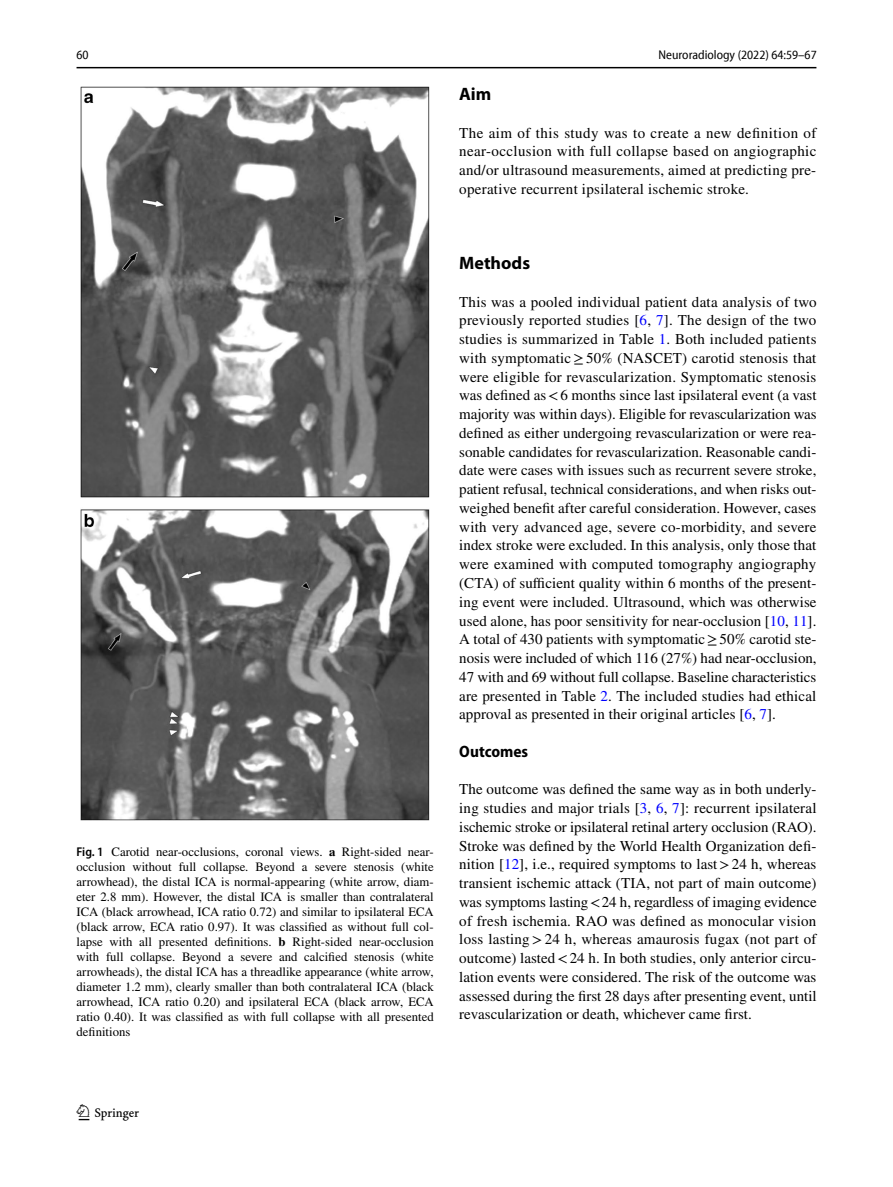
<style>
.page{position:relative;width:893px;height:1187px;background:#fff}
.page>*{position:absolute;margin:0;border:0;box-sizing:border-box;transform-origin:0 0}
.t1{font:22.5px "Springnew Regular 2";color:#000}
.t2{font:700 18px "Myriad Pro";color:#000}
.t3{font:700 semi-condensed 16.5px "Myriad Pro";color:#000}
.t4{font:15px/18.8px "STIX";letter-spacing:.005em;color:#000;text-align:justify}
.t5{font:12.75px/15px "STIX";color:#000;text-align:justify}
.t6{font:semi-condensed 12.75px "Myriad Pro Unic";color:#000}
.s1{font-family:"Myriad Pro";font-weight:600;font-stretch:semi-condensed}
.s2{font-weight:700}
.s3{color:#00f}
</style>
<div class="page">
<hr style="left:77px;top:67px;width:739px;height:1px;background:#000">
<img style="left:81px;top:87px;width:348px;height:733px">
<p class="t6" style="left:76px;top:50px;width:14px">60</p>
<p class="t6" style="left:658px;top:50px;width:160px">Neuroradiology (2022) 64:59–67</p>
<p class="t5" style="left:77px;top:844px;width:359px"><span class="s1">Fig. 1</span> Carotid near-occlusions, coronal views. <span class="s2">a</span> Right-sided near&shy;occlusion without full collapse. Beyond a severe stenosis (white arrowhead), the distal ICA is normal-appearing (white arrow, diam&shy;eter 2.8 mm). However, the distal ICA is smaller than contralateral ICA (black arrowhead, ICA ratio 0.72) and similar to ipsilateral ECA (black arrow, ECA ratio 0.97). It was classified as without full col&shy;lapse with all presented definitions. <span class="s2">b</span> Right-sided near-occlusion with full collapse. Beyond a severe and calcified stenosis (white arrowheads), the distal ICA has a threadlike appearance (white arrow, diameter 1.2 mm), clearly smaller than both contralateral ICA (black arrowhead, ICA ratio 0.20) and ipsilateral ECA (black arrow, ECA ratio 0.40). It was classified as with full collapse with all presented definitions</p>
<p class="t2" style="left:459px;top:82px;width:34px">Aim</p>
<p class="t4" style="left:459px;top:124px;width:359px">The aim of this study was to create a new definition of near-occlusion with full collapse based on angiographic and/or ultrasound measurements, aimed at predicting pre&shy;operative recurrent ipsilateral ischemic stroke.</p>
<p class="t2" style="left:459px;top:251px;width:72px">Methods</p>
<p class="t4" style="left:459px;top:293px;width:359px">This was a pooled individual patient data analysis of two previously reported studies [<span class="s3">6</span>, <span class="s3">7</span>]. The design of the two studies is summarized in Table <span class="s3">1</span>. Both included patients with symptomatic≥50% (NASCET) carotid stenosis that were eligible for revascularization. Symptomatic stenosis was defined as&lt;6 months since last ipsilateral event (a vast majority was within days). Eligible for revascularization was defined as either undergoing revascularization or were rea&shy;sonable candidates for revascularization. Reasonable candi&shy;date were cases with issues such as recurrent severe stroke, patient refusal, technical considerations, and when risks out&shy;weighed benefit after careful consideration. However, cases with very advanced age, severe co-morbidity, and severe index stroke were excluded. In this analysis, only those that were examined with computed tomography angiography (CTA) of sufficient quality within 6 months of the present&shy;ing event were included. Ultrasound, which was otherwise used alone, has poor sensitivity for near-occlusion [<span class="s3">10</span>, <span class="s3">11</span>].<br>A total of 430 patients with symptomatic≥50% carotid ste&shy;nosis were included of which 116 (27%) had near-occlusion, 47 with and 69 without full collapse. Baseline characteristics are presented in Table <span class="s3">2</span>. The included studies had ethical approval as presented in their original articles [<span class="s3">6</span>, <span class="s3">7</span>].</p>
<p class="t3" style="left:459px;top:742px;width:70px">Outcomes</p>
<p class="t4" style="left:459px;top:780px;width:359px">The outcome was defined the same way as in both underly&shy;ing studies and major trials [<span class="s3">3</span>, <span class="s3">6</span>, <span class="s3">7</span>]: recurrent ipsilateral ischemic stroke or ipsilateral retinal artery occlusion (RAO).<br>Stroke was defined by the World Health Organization defi&shy;nition [<span class="s3">12</span>], i.e., required symptoms to last&gt;24 h, whereas transient ischemic attack (TIA, not part of main outcome) was symptoms lasting&lt;24 h, regardless of imaging evidence of fresh ischemia. RAO was defined as monocular vision loss lasting&gt;24 h, whereas amaurosis fugax (not part of outcome) lasted&lt;24 h. In both studies, only anterior circu&shy;lation events were considered. The risk of the outcome was assessed during the first 28 days after presenting event, until revascularization or death, whichever came first.</p>
<h1 class="t1" style="left:79px;top:1104px;width:62px">1 3</h1>
</div>
